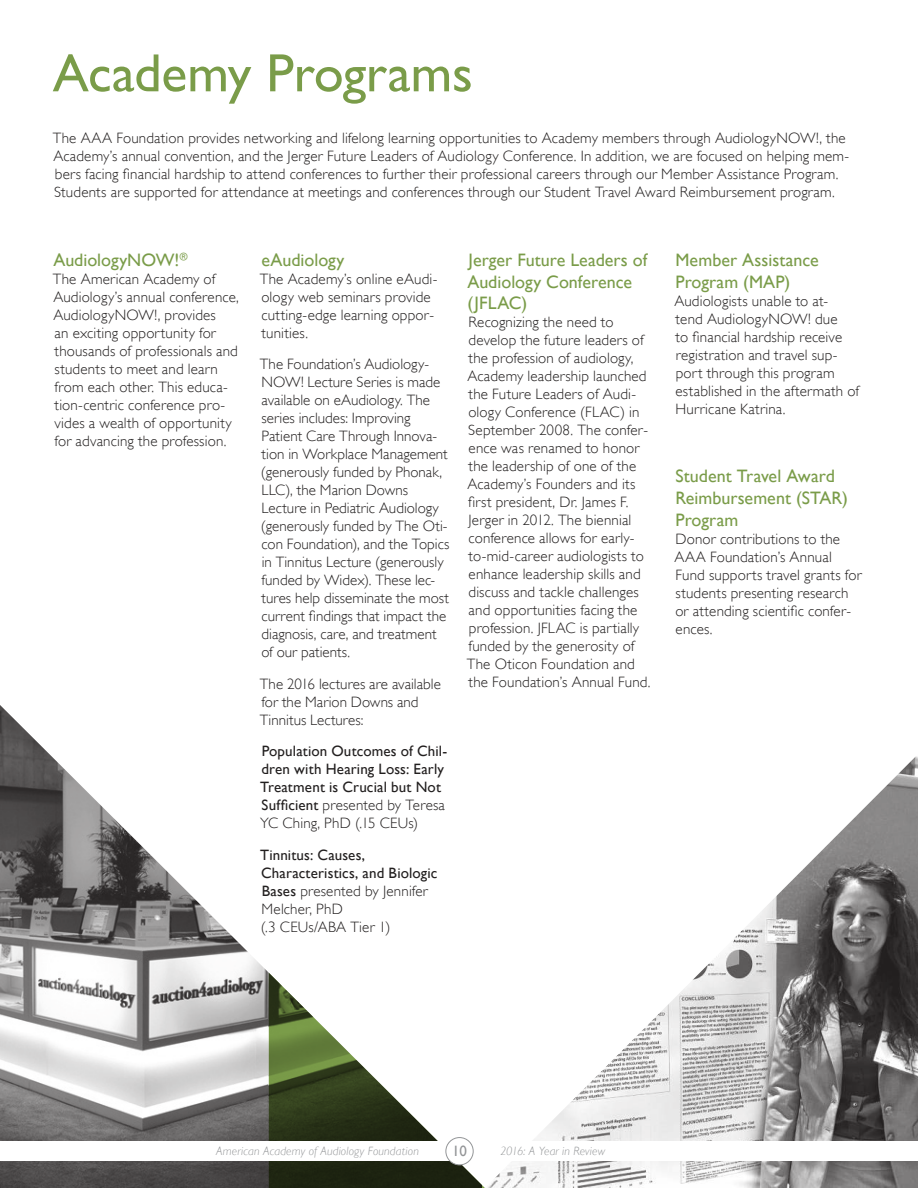
<style>
.page{position:relative;width:918px;height:1188px;background:#fff}
.page>*{position:absolute;margin:0;border:0;box-sizing:border-box;transform-origin:0 0}
.t1{font:54px "Gill Sans";letter-spacing:-.005em;color:#7a9c49}
.t2{font:18px/21.6px "Gill Sans";color:#7a9c49}
.t3{font:300 15px/18px "Gill Sans";letter-spacing:.01em;color:#221f1f}
.t4{font:15px/18px "Gill Sans";letter-spacing:.01em;color:#221f1f}
.t5{font:15px "Gill Sans";color:#939597}
.t6{font:italic 300 12px "Gill Sans";letter-spacing:.015em;color:#939597}
.s1{font-weight:300}
</style>
<div class="page">
<img style="left:0;top:705px;width:269px;height:483px">
<img style="left:488px;top:756px;width:430px;height:432px">
<svg style="left:269px;top:973px;width:216px;height:215px"></svg>
<div style="left:0;top:1142px;width:918px;height:19px;background:#fff"></div>
<div style="left:446px;top:1138px;width:27px;height:27px;background:#fff;border-radius:50%"></div>
<div style="left:446px;top:1137px;width:28px;height:28px;border:1px solid #939597;border-radius:50%"></div>
<h1 class="t1" style="left:53px;top:51px;width:422px">Academy Programs</h1>
<p class="t3" style="left:53px;top:130px;width:798px">The AAA Foundation provides networking and lifelong learning opportunities to Academy members through AudiologyNOW!, the Academy’s annual convention, and the Jerger Future Leaders of Audiology Conference. In addition, we are focused on helping mem&shy;bers facing financial hardship to attend conferences to further their professional careers through our Member Assistance Program.<br>Students are supported for attendance at meetings and conferences through our Student Travel Award Reimbursement program.</p>
<p class="t2" style="left:53px;top:250px;width:136px">AudiologyNOW!<sup>®</sup></p>
<p class="t3" style="left:53px;top:271px;width:188px">The American Academy of<br>Audiology’s annual conference,<br>AudiologyNOW!, provides<br>an exciting opportunity for thousands of professionals and students to meet and learn from each other. This educa&shy;tion-centric conference pro&shy;vides a wealth of opportunity for advancing the profession.</p>
<p class="t2" style="left:262px;top:250px;width:84px">eAudiology</p>
<p class="t3" style="left:260px;top:271px;width:179px">The Academy’s online eAudi&shy;ology web seminars provide cutting-edge learning oppor&shy;tunities.</p>
<p class="t3" style="left:260px;top:357px;width:191px">The Foundation’s Audiology-<br>NOW! Lecture Series is made available on eAudiology. The series includes: Improving<br>Patient Care Through Innova&shy;tion in Workplace Management (generously funded by Phonak,<br>LLC), the Marion Downs<br>Lecture in Pediatric Audiology (generously funded by The Oti&shy;con Foundation), and the Topics in Tinnitus Lecture (generously funded by Widex). These lec&shy;tures help disseminate the most current findings that impact the diagnosis, care, and treatment of our patients.</p>
<p class="t3" style="left:260px;top:676px;width:183px">The 2016 lectures are available for the Marion Downs and<br>Tinnitus Lectures:</p>
<p class="t4" style="left:260px;top:744px;width:189px">Population Outcomes of Chil&shy;dren with Hearing Loss: Early<br>Treatment is Crucial but Not<br>Sufficient <span class="s1">presented by Teresa<br>YC Ching, PhD (.15 CEUs)</span></p>
<p class="t4" style="left:260px;top:847px;width:179px">Tinnitus: Causes,<br>Characteristics, and Biologic<br>Bases <span class="s1">presented by Jennifer<br>Melcher, PhD<br>(.3 CEUs/ABA Tier 1)</span></p>
<p class="t2" style="left:467px;top:250px;width:181px">Jerger Future Leaders of<br>Audiology Conference (JFLAC)</p>
<p class="t3" style="left:467px;top:314px;width:185px">Recognizing the need to develop the future leaders of the profession of audiology,<br>Academy leadership launched the Future Leaders of Audi&shy;ology Conference (FLAC) in<br>September 2008. The confer&shy;ence was renamed to honor the leadership of one of the<br>Academy’s Founders and its first president, Dr. James F.<br>Jerger in 2012. The biennial conference allows for early&shy;to-mid-career audiologists to enhance leadership skills and discuss and tackle challenges and opportunities facing the profession. JFLAC is partially funded by the generosity of<br>The Oticon Foundation and the Foundation’s Annual Fund.</p>
<p class="t2" style="left:675px;top:250px;width:145px">Member Assistance<br>Program (MAP)</p>
<p class="t3" style="left:674px;top:293px;width:186px">Audiologists unable to at-<br>tend AudiologyNOW! due<br>to financial hardship receive registration and travel sup&shy;port through this program established in the aftermath of<br>Hurricane Katrina.</p>
<p class="t2" style="left:675px;top:467px;width:174px">Student Travel Award<br>Reimbursement (STAR)<br>Program</p>
<p class="t3" style="left:674px;top:531px;width:189px">Donor contributions to the<br>AAA Foundation’s Annual<br>Fund supports travel grants for students presenting research or attending scientific confer&shy;ences.</p>
<p class="t6" style="left:216px;top:1146px;width:204px">American Academy of Audiology Foundation</p>
<p class="t5" style="left:452px;top:1145px;width:16px">10</p>
<p class="t6" style="left:500px;top:1146px;width:106px">2016: A Year in Review</p>
</div>
